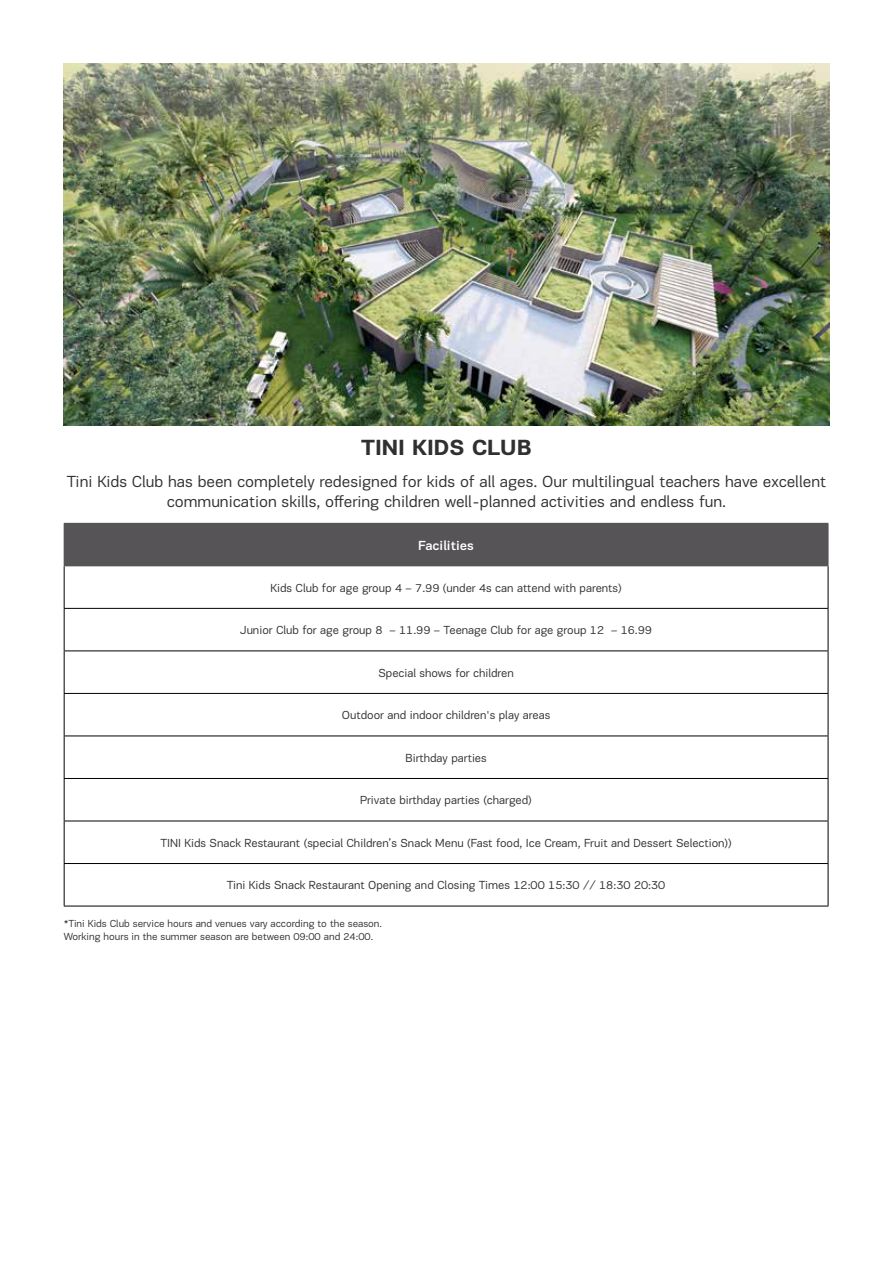
<style>
.page{position:relative;width:893px;height:1263px;background:#fff}
.page>*{position:absolute;margin:0;border:0;box-sizing:border-box;transform-origin:0 0}
.t1{font:700 22.5px "PF Encore Sans Pro";color:#303030}
.t2{font:16.5px/19.8px "PF Encore Sans Pro";color:#303030;text-align:center}
.t3{font:500 13.5px "PF Encore Sans Pro";color:#fff}
.t4{font:12px "PF Encore Sans Pro";color:#303030}
.t5{font:10.5px/12.6px "PF Encore Sans Pro";color:#303030}
</style>
<div class="page">
<div style="left:64px;top:523px;width:764px;height:43px;background:#575457"></div>
<hr style="left:64px;top:566px;width:1px;height:42px;background:#000">
<hr style="left:828px;top:566px;width:1px;height:42px;background:#000">
<hr style="left:64px;top:608px;width:764px;height:1px;background:#000">
<hr style="left:64px;top:609px;width:1px;height:41px;background:#000">
<hr style="left:828px;top:609px;width:1px;height:41px;background:#000">
<hr style="left:64px;top:650px;width:764px;height:1px;background:#000">
<hr style="left:64px;top:651px;width:1px;height:42px;background:#000">
<hr style="left:828px;top:651px;width:1px;height:42px;background:#000">
<hr style="left:64px;top:693px;width:764px;height:1px;background:#000">
<hr style="left:64px;top:694px;width:1px;height:41px;background:#000">
<hr style="left:828px;top:694px;width:1px;height:41px;background:#000">
<hr style="left:64px;top:735px;width:764px;height:1px;background:#000">
<hr style="left:64px;top:736px;width:1px;height:42px;background:#000">
<hr style="left:828px;top:736px;width:1px;height:42px;background:#000">
<hr style="left:64px;top:778px;width:764px;height:1px;background:#000">
<hr style="left:64px;top:779px;width:1px;height:42px;background:#000">
<hr style="left:828px;top:779px;width:1px;height:42px;background:#000">
<hr style="left:64px;top:821px;width:764px;height:1px;background:#000">
<hr style="left:64px;top:821px;width:1px;height:42px;background:#000">
<hr style="left:828px;top:821px;width:1px;height:42px;background:#000">
<hr style="left:64px;top:863px;width:764px;height:1px;background:#000">
<hr style="left:64px;top:864px;width:1px;height:42px;background:#000">
<hr style="left:828px;top:864px;width:1px;height:42px;background:#000">
<hr style="left:64px;top:906px;width:764px;height:1px;background:#000">
<hr style="left:828px;top:524px;width:1px;height:41px;background:#575457">
<img style="left:64px;top:64px;width:765px;height:362px">
<h1 class="t1" style="left:361px;top:433px;width:172px">TINI KIDS CLUB</h1>
<h2 class="t2" style="left:67px;top:472px;width:760px">Tini Kids Club has been completely redesigned for kids of all ages. Our multilingual teachers have excellent communication skills, offering children well-planned activities and endless fun.</h2>
<p class="t3" style="left:418px;top:537px;width:57px">Facilities</p>
<p class="t4" style="left:270px;top:581px;width:353px">Kids Club for age group 4 – 7.99 (under 4s can attend with parents)</p>
<p class="t4" style="left:240px;top:623px;width:413px">Junior Club for age group 8 – 11.99 – Teenage Club for age group 12 – 16.99</p>
<p class="t4" style="left:378px;top:666px;width:137px">Special shows for children</p>
<p class="t4" style="left:342px;top:708px;width:210px">Outdoor and indoor children's play areas</p>
<p class="t4" style="left:405px;top:751px;width:83px">Birthday parties</p>
<p class="t4" style="left:360px;top:793px;width:173px">Private birthday parties (charged)</p>
<p class="t4" style="left:160px;top:836px;width:573px">TINI Kids Snack Restaurant (special Children’s Snack Menu (Fast food, Ice Cream, Fruit and Dessert Selection))</p>
<p class="t4" style="left:227px;top:878px;width:440px">Tini Kids Snack Restaurant Opening and Closing Times 12:00 15:30 // 18:30 20:30</p>
<p class="t5" style="left:64px;top:917px;width:320px">*Tini Kids Club service hours and venues vary according to the season.<br>Working hours in the summer season are between 09:00 and 24:00.</p>
</div>
